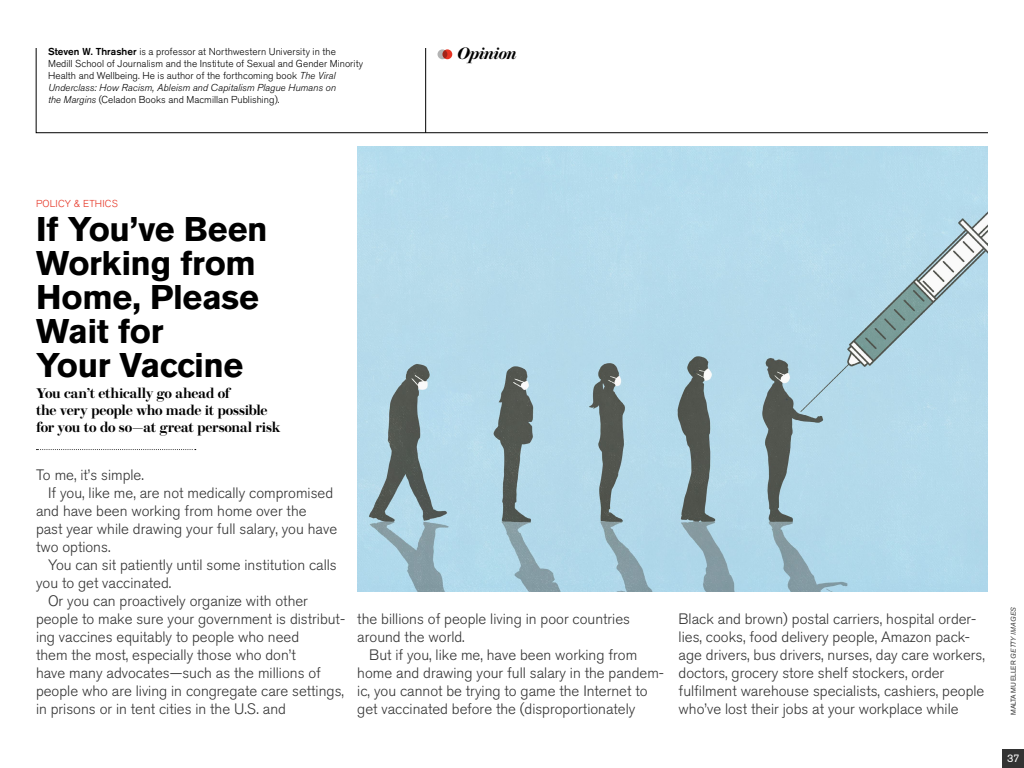
<style>
.page{position:relative;width:1024px;height:768px;background:#fff}
.page>*{position:absolute;margin:0;border:0;box-sizing:border-box;transform-origin:0 0}
.t1{font:700 34px/34px "Akzidenz Grotesk BE";letter-spacing:-.01em;color:#000}
.t2{font:italic 600 16.6px "Brunel Deck";letter-spacing:-.025em;color:#000}
.t3{font:300 15px/18px "Akzidenz Grotesk BQ";color:#333}
.t4{font:600 14px/17px "Brunel Deck";letter-spacing:-.02em;color:#000}
.t5{font:11px "Akzidenz Grotesk BE";color:#fff}
.t6{font:300 10px/12px "Akzidenz Grotesk BQ";letter-spacing:.005em;color:#000}
.t7{font:300 10px "Akzidenz Grotesk BQ";letter-spacing:.02em;color:#e63323}
.t8{font:7px "Akzidenz Grotesk BE";color:#333}
.s1{font-weight:500}
.s2{font-style:italic}
.s3{font-weight:900}
</style>
<div class="page">
<svg style="left:36px;top:449px;width:160px;height:1px"></svg>
<img style="left:357px;top:146px;width:630px;height:446px">
<div style="left:1003px;top:749px;width:21px;height:19px;background:#333"></div>
<svg style="left:36px;top:48px;width:952px;height:85px"></svg>
<hr style="left:425px;top:48px;width:1px;height:85px;background:#000">
<div style="left:438px;top:49px;width:9px;height:10px;background:#b3b3b3;border-radius:50%"></div>
<svg style="left:442px;top:49px;width:10px;height:10px"></svg>
<p class="t6" style="left:48px;top:46px;width:317px"><span class="s1">Steven W. Thrasher</span> is a professor at Northwestern University in the<br>Medill School of Journalism and the Institute of Sexual and Gender Minority Health and Wellbeing. He is author of the forthcoming book <span class="s2">The Viral Underclass: How Racism, Ableism and Capitalism Plague Humans on<br>the Margins</span> (Celadon Books and Macmillan Publishing).</p>
<p class="t2" style="left:457px;top:44px;width:61px">Opinion</p>
<p class="t7" style="left:36px;top:198px;width:83px">POLICY &amp; ETHICS</p>
<h1 class="t1" style="left:36px;top:213px;width:233px">If You’ve Been<br>Working from<br>Home, Please<br>Wait for<br>Your Vaccine</h1>
<p class="t4" style="left:36px;top:385px;width:246px">You can’t ethically go ahead of<br>the very people who made it possible for you to do so<span class="s3">—</span>at great personal risk</p>
<p class="t3" style="left:36px;top:466px;width:109px">To me, it’s simple.</p>
<p class="t3" style="left:48px;top:484px;width:287px">If you, like me, are not medically compromised</p>
<p class="t3" style="left:36px;top:502px;width:272px">and have been working from home over the</p>
<p class="t3" style="left:36px;top:520px;width:303px">past year while drawing your full salary, you have</p>
<p class="t3" style="left:36px;top:538px;width:76px">two options.</p>
<p class="t3" style="left:48px;top:556px;width:290px">You can sit patiently until some institution calls</p>
<p class="t3" style="left:36px;top:574px;width:137px">you to get vaccinated.</p>
<p class="t3" style="left:48px;top:592px;width:262px">Or you can proactively organize with other</p>
<p class="t3" style="left:36px;top:610px;width:311px">people to make sure your government is distribut-</p>
<p class="t3" style="left:36px;top:628px;width:265px">ing vaccines equitably to people who need</p>
<p class="t3" style="left:36px;top:646px;width:261px">them the most, especially those who don’t</p>
<p class="t3" style="left:36px;top:664px;width:286px">have many advocates—such as the millions of</p>
<p class="t3" style="left:36px;top:682px;width:310px">people who are living in congregate care settings,</p>
<p class="t3" style="left:36px;top:700px;width:252px">in prisons or in tent cities in the U.S. and</p>
<p class="t3" style="left:357px;top:610px;width:274px">the billions of people living in poor countries around the world.</p>
<p class="t3" style="left:357px;top:646px;width:308px;text-indent:12px">But if you, like me, have been working from home and drawing your full salary in the pandem&shy;ic, you cannot be trying to game the Internet to get vaccinated before the (disproportionately</p>
<p class="t3" style="left:679px;top:610px;width:308px">Black and brown) postal carriers, hospital order&shy;lies, cooks, food delivery people, Amazon pack&shy;age drivers, bus drivers, nurses, day care workers, doctors, grocery store shelf stockers, order fulfilment warehouse specialists, cashiers, people who’ve lost their jobs at your workplace while</p>
<p class="t8" style="left:1009px;top:715px;width:110px;rotate:-90deg">MALTA MUELLER <span class="s2">GETTY IMAGES</span></p>
<p class="t5" style="left:1007px;top:752px;width:14px">37</p>
</div>
